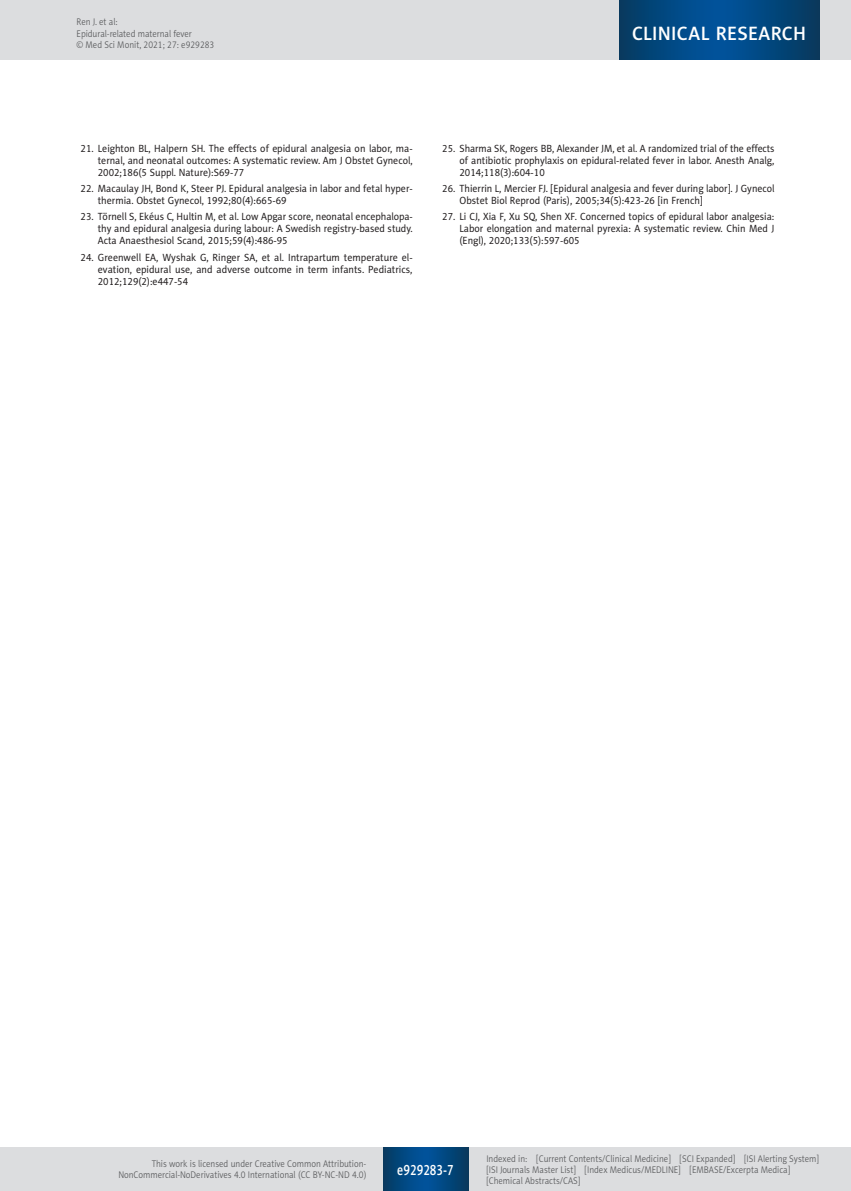
<style>
.page{position:relative;width:851px;height:1191px;background:#fff}
.page>*{position:absolute;margin:0;border:0;box-sizing:border-box;transform-origin:0 0}
.t1{font:19.5px "Naomi Sans EFN Medium";letter-spacing:.015em;color:#fff}
.t2{font:15px "Naomi Sans EFN Medium";color:#fff;scale:.8 1}
.MSM_Referencje_punkt{font:10.5px/12px "Naomi Sans EFN";color:#231f20;text-align:justify;scale:.95 1}
.MSM_Referencje_punkt-2{font:10.5px/12px "Naomi Sans EFN";color:#231f20;text-align:justify;scale:.94 1}
.t3{font:9.75px/11.2px "Naomi Sans EFN Light";color:#57585a;scale:.9 1}
</style>
<div class="page">
<div style="left:0;top:1148px;width:850px;height:43px;background:#dcdddf"></div>
<svg style="left:383px;top:1147px;width:85px;height:43px;background:#02477e"></svg>
<div style="left:0;top:0;width:850px;height:60px;background:#dcdddf"></div>
<svg style="left:619px;top:0;width:200px;height:60px;background:#02477e"></svg>
<p class="t3" style="left:77px;top:16px;width:154px">Ren J. et al:<br>Epidural-related maternal fever<br>© Med Sci Monit, 2021; 27: e929283</p>
<h1 class="t1" style="left:632px;top:22px;width:175px">CLINICAL RESEARCH</h1>
<p class="MSM_Referencje_punkt" style="left:98px;top:142px;width:333px;text-indent:-17px">21. Leighton BL, Halpern SH. The effects of epidural analgesia on labor, ma&shy;ternal, and neonatal outcomes: A systematic review. Am J Obstet Gynecol, 2002;186(5 Suppl. Nature):S69-77</p>
<p class="MSM_Referencje_punkt" style="left:98px;top:183px;width:333px;text-indent:-17px">22. Macaulay JH, Bond K, Steer PJ. Epidural analgesia in labor and fetal hyper&shy;thermia. Obstet Gynecol, 1992;80(4):665-69</p>
<p class="MSM_Referencje_punkt" style="left:98px;top:211px;width:333px;text-indent:-17px">23. Törnell S, Ekéus C, Hultin M, et al. Low Apgar score, neonatal encephalopa&shy;thy and epidural analgesia during labour: A Swedish registry-based study.<br>Acta Anaesthesiol Scand, 2015;59(4):486-95</p>
<p class="MSM_Referencje_punkt" style="left:98px;top:251px;width:333px;text-indent:-17px">24. Greenwell EA, Wyshak G, Ringer SA, et al. Intrapartum temperature el&shy;evation, epidural use, and adverse outcome in term infants. Pediatrics, 2012;129(2):e447-54</p>
<p class="MSM_Referencje_punkt-2" style="left:459px;top:142px;width:336px;text-indent:-17px">25. Sharma SK, Rogers BB, Alexander JM, et al. A randomized trial of the effects of antibiotic prophylaxis on epidural-related fever in labor. Anesth Analg, 2014;118(3):604-10</p>
<p class="MSM_Referencje_punkt" style="left:459px;top:183px;width:333px;text-indent:-17px">26. Thierrin L, Mercier FJ. [Epidural analgesia and fever during labor]. J Gynecol<br>Obstet Biol Reprod (Paris), 2005;34(5):423-26 [in French]</p>
<p class="MSM_Referencje_punkt" style="left:459px;top:211px;width:333px;text-indent:-17px">27. Li CJ, Xia F, Xu SQ, Shen XF. Concerned topics of epidural labor analgesia:<br>Labor elongation and maternal pyrexia: A systematic review. Chin Med J (Engl), 2020;133(5):597-605</p>
<p class="t3" style="left:118px;top:1158px;width:277px;text-align:right">This work is licensed under Creative Common Attribution-<br>NonCommercial-NoDerivatives 4.0 International (CC BY-NC-ND 4.0)</p>
<h2 class="t2" style="left:397px;top:1160px;width:72px">e929283-7</h2>
<p class="t3" style="left:486px;top:1152px;width:371px">Indexed in: [Current Contents/Clinical Medicine] [SCI Expanded] [ISI Alerting System] [ISI Journals Master List] [Index Medicus/MEDLINE] [EMBASE/Excerpta Medica] [Chemical Abstracts/CAS]</p>
</div>
